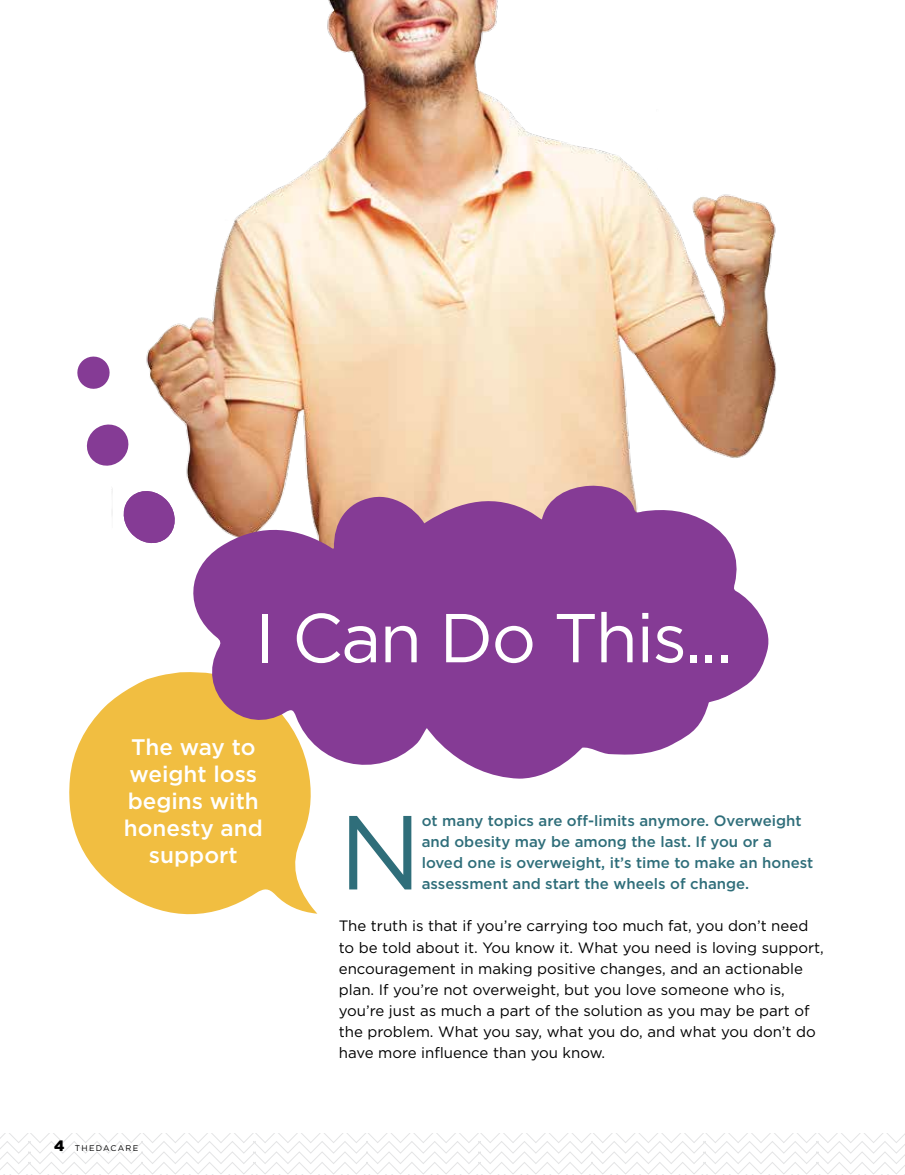
<style>
.page{position:relative;width:905px;height:1175px;background:#fff}
.page>*{position:absolute;margin:0;border:0;box-sizing:border-box;transform-origin:0 0}
.t1{font:105px "Gotham";color:#2f6e7a}
.t2{font:69px "Gotham";letter-spacing:-.025em;color:#fff}
.t3{font:500 22.5px/27px "Gotham";color:#fff;text-align:center}
.t4{font:15px/21px "Gotham";color:#000}
.t5{font:500 15px/21px "Gotham";color:#2f6e7a}
.t6{font:8.25px "Gotham";letter-spacing:.15em;color:#000}
.s1{font-weight:900;font-size:15px}
</style>
<div class="page">
<svg style="left:69px;top:672px;width:248px;height:243px;fill:#f1be41"></svg>
<svg style="left:0;top:1133px;width:904px;height:42px"></svg>
<svg style="left:86px;top:424px;width:25px;height:42px"></svg>
<svg style="left:77px;top:356px;width:33px;height:33px"></svg>
<img style="left:111px;top:0;width:666px;height:544px">
<svg style="left:184px;top:493px;width:344px;height:287px;fill:#853b95"></svg>
<svg style="left:331px;top:518px;width:243px;height:260px;fill:#853b95"></svg>
<svg style="left:389px;top:484px;width:385px;height:272px;background:#9b5ea5"></svg>
<h2 class="t2" style="left:255px;top:599px;width:479px">I Can Do This...</h2>
<h3 class="t3" style="left:124px;top:733px;width:140px">The way to weight loss begins with honesty and support</h3>
<p class="t6" style="left:54px;top:1143px;width:86px"><span class="s1">4</span> THEDACARE</p>
<h1 class="t1" style="left:339px;top:794px;width:84px">N</h1>
<p class="t5" style="left:422px;top:810px;width:393px">ot many topics are off-limits anymore. Overweight and obesity may be among the last. If you or a loved one is overweight, it’s time to make an honest assessment and start the wheels of change.</p>
<p class="t4" style="left:339px;top:915px;width:486px">The truth is that if you’re carrying too much fat, you don’t need to be told about it. You know it. What you need is loving support, encouragement in making positive changes, and an actionable plan. If you’re not overweight, but you love someone who is, you’re just as much a part of the solution as you may be part of the problem. What you say, what you do, and what you don’t do have more influence than you know.</p>
</div>
